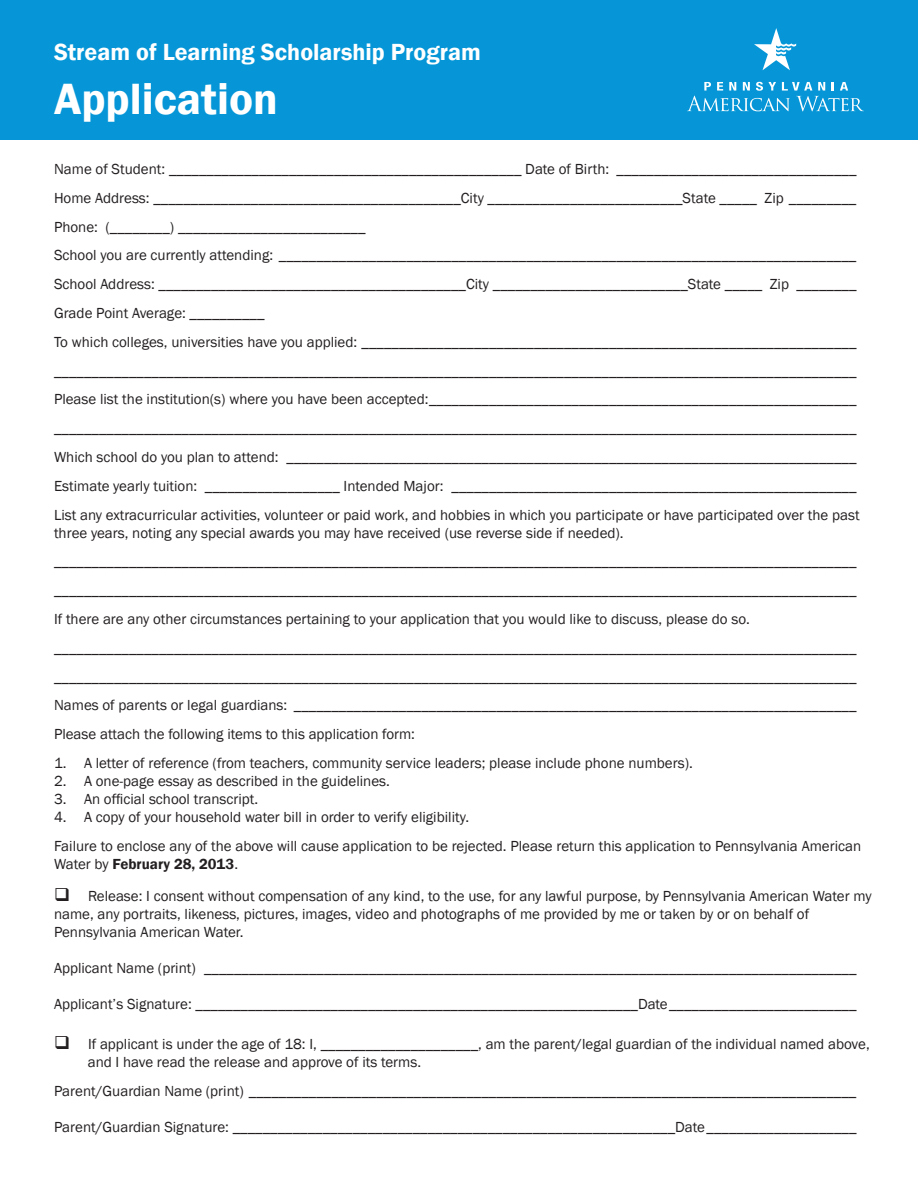
<style>
.page{position:relative;width:918px;height:1188px;background:#fff}
.page>*{position:absolute;margin:0;border:0;box-sizing:border-box;transform-origin:0 0}
.t1{font:600 45px "Franklin Gothic";color:#fff}
.t2{font:600 24px "Franklin Gothic";color:#fff}
.t3{font:15px/28.8px "Franklin Gothic";color:#231f20}
.t4{font:600 15px "Franklin Gothic";color:#231f20}
.s1{font-weight:400}
</style>
<div class="page">
<div style="left:0;top:0;width:918px;height:140px;background:#0696d7"></div>
<svg style="left:687px;top:82px;width:177px;height:29px"></svg>
<svg style="left:754px;top:28px;width:42px;height:42px"></svg>
<h2 class="t2" style="left:54px;top:38px;width:428px">Stream of Learning Scholarship Program</h2>
<h1 class="t1" style="left:54px;top:72px;width:225px">Application</h1>
<p class="t3" style="left:54px;top:155px;width:807px">Name of Student: _______________________________________________ Date of Birth: ________________________________ Home Address: _________________________________________City __________________________State _____ Zip _________ Phone: (________) _________________________<br>School you are currently attending: _____________________________________________________________________________ School Address: _________________________________________City __________________________State _____ Zip ________ Grade Point Average: __________<br>To which colleges, universities have you applied: __________________________________________________________________ ___________________________________________________________________________________________________________ Please list the institution(s) where you have been accepted:_________________________________________________________ ___________________________________________________________________________________________________________ Which school do you plan to attend: ____________________________________________________________________________ Estimate yearly tuition: __________________ Intended Major: ______________________________________________________ List any extracurricular activities, volunteer or paid work, and hobbies in which you participate or have participated over the past</p>
<p class="t3" style="left:54px;top:519px;width:804px">three years, noting any special awards you may have received (use reverse side if needed). ___________________________________________________________________________________________________________ ___________________________________________________________________________________________________________ If there are any other circumstances pertaining to your application that you would like to discuss, please do so. ___________________________________________________________________________________________________________ ___________________________________________________________________________________________________________ Names of parents or legal guardians: ___________________________________________________________________________ Please attach the following items to this application form:</p>
<p class="t3" style="left:54px;top:749px;width:640px">1. A letter of reference (from teachers, community service leaders; please include phone numbers).</p>
<p class="t3" style="left:54px;top:767px;width:337px">2. A one-page essay as described in the guidelines.</p>
<p class="t3" style="left:54px;top:785px;width:206px">3. An official school transcript.</p>
<p class="t3" style="left:54px;top:803px;width:809px">4. A copy of your household water bill in order to verify eligibility.<br>Failure to enclose any of the above will cause application to be rejected. Please return this application to Pennsylvania American</p>
<p class="t4" style="left:54px;top:855px;width:186px"><span class="s1">Water by</span> February 28, 2013<span class="s1">.</span></p>
<p class="t3" style="left:54px;top:888px;width:819px;line-height:18px">❑ Release: I consent without compensation of any kind, to the use, for any lawful purpose, by Pennsylvania American Water my name, any portraits, likeness, pictures, images, video and photographs of me provided by me or taken by or on behalf of<br>Pennsylvania American Water.</p>
<p class="t3" style="left:54px;top:954px;width:804px">Applicant Name (print) _______________________________________________________________________________________</p>
<p class="t3" style="left:54px;top:990px;width:804px">Applicant’s Signature: ___________________________________________________________Date_________________________</p>
<p class="t3" style="left:88px;top:1035px;width:783px;line-height:18px;text-indent:-34px">❑ If applicant is under the age of 18: I, _____________________, am the parent/legal guardian of the individual named above, and I have read the release and approve of its terms.</p>
<p class="t3" style="left:54px;top:1077px;width:804px">Parent/Guardian Name (print) _________________________________________________________________________________</p>
<p class="t3" style="left:54px;top:1113px;width:804px">Parent/Guardian Signature: ___________________________________________________________Date____________________</p>
</div>
